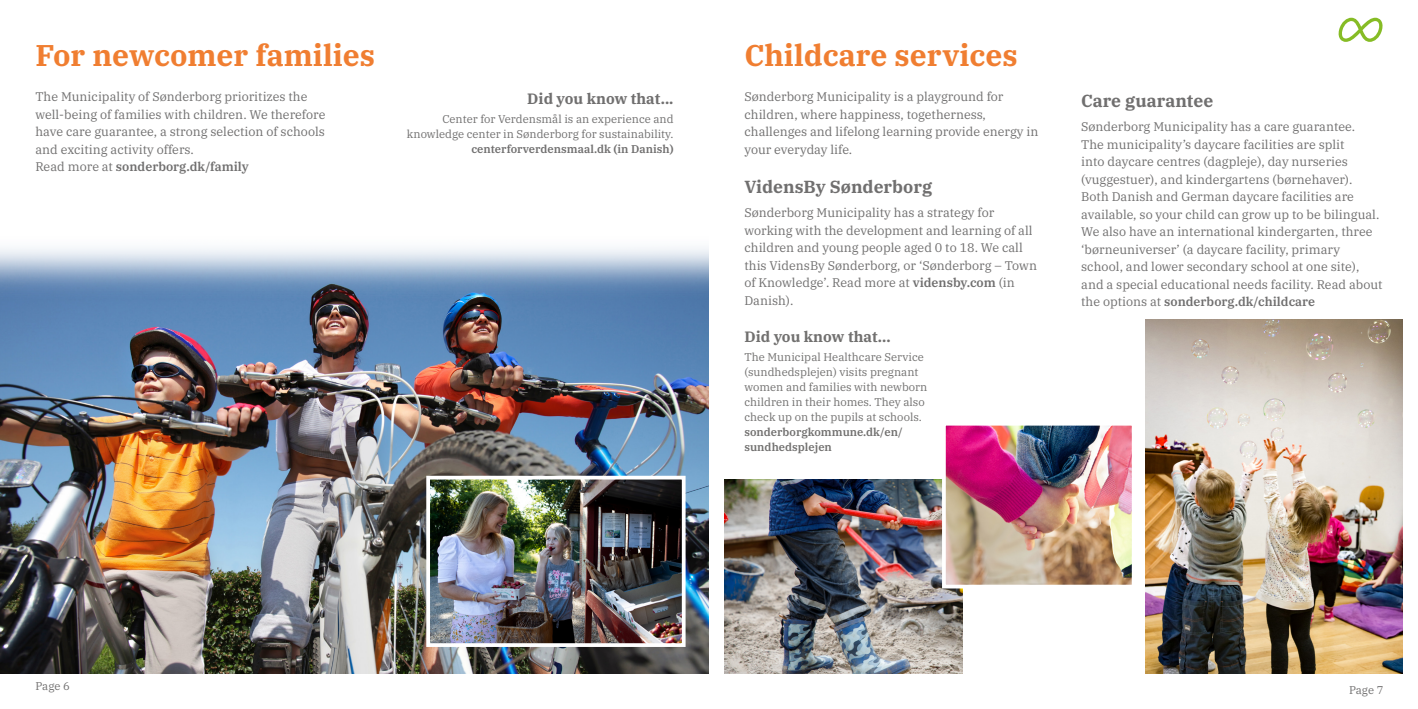
<style>
.page{position:relative;width:1418px;height:709px;background:#fff}
.page>*{position:absolute;margin:0;border:0;box-sizing:border-box;transform-origin:0 0}
.t1{font:700 30px "IBM Plex Serif";color:#f07e31}
.t2{font:700 17.5px "IBM Plex Serif";color:#706f6f}
.t3{font:700 15px "IBM Plex Serif";color:#706f6f}
.t4{font:700 15px "IBM Plex Serif";color:#71706f}
.t5{font:12.5px/17.5px "IBM Plex Serif";color:#706f6f}
.t6{font:11.25px/15px "IBM Plex Serif";color:#71706f}
.t7{font:11.25px/15px "IBM Plex Serif";color:#706f6f;text-align:right}
.t8{font:600 11.25px/15px "IBM Plex Serif";color:#71706f}
.t9{font:600 11.25px "IBM Plex Serif";color:#706f6f}
.s1{font-weight:600}
</style>
<div class="page">
<svg style="left:1338px;top:18px;width:44px;height:24px"></svg>
<img style="left:0;top:248px;width:709px;height:425px">
<img style="left:431px;top:481px;width:249px;height:161px">
<div style="left:426px;top:476px;width:259px;height:171px;border:4px solid #fff"></div>
<img style="left:1145px;top:319px;width:257px;height:354px">
<img style="left:725px;top:480px;width:237px;height:193px">
<img style="left:947px;top:427px;width:183px;height:156px">
<div style="left:942px;top:422px;width:193px;height:166px;border:4px solid #fff"></div>
<h1 class="t1" style="left:35px;top:32px;width:341px">For newcomer families</h1>
<p class="t5" style="left:35px;top:87px;width:291px">The Municipality of Sønderborg prioritizes the well-being of families with children. We therefore have care guarantee, a strong selection of schools and exciting activity offers.<br>Read more at <span class="s1">sonderborg.dk/family</span></p>
<p class="t3" style="left:527px;top:87px;width:148px">Did you know that...</p>
<p class="t7" style="left:407px;top:110px;width:268px">Center for Verdensmål is an experience and knowledge center in Sønderborg for sustainability.</p>
<p class="t9" style="left:471px;top:140px;width:204px">centerforverdensmaal.dk (in Danish)</p>
<h1 class="t1" style="left:744px;top:32px;width:275px">Childcare services</h1>
<p class="t5" style="left:744px;top:87px;width:295px">Sønderborg Municipality is a playground for children, where happiness, togetherness, challenges and lifelong learning provide energy in your everyday life.</p>
<h2 class="t2" style="left:744px;top:172px;width:189px">VidensBy Sønderborg</h2>
<p class="t5" style="left:744px;top:203px;width:294px">Sønderborg Municipality has a strategy for working with the development and learning of all children and young people aged 0 to 18. We call this VidensBy Sønderborg, or ‘Sønderborg – Town of Knowledge’. Read more at <span class="s1">vidensby.com</span> (in Danish).</p>
<p class="t4" style="left:744px;top:325px;width:148px">Did you know that...</p>
<p class="t6" style="left:744px;top:348px;width:184px">The Municipal Healthcare Service (sundhedsplejen) visits pregnant women and families with newborn children in their homes. They also check up on the pupils at schools.</p>
<p class="t8" style="left:744px;top:423px;width:160px">sonderborgkommune.dk/en/ sundhedsplejen</p>
<h2 class="t2" style="left:1081px;top:86px;width:134px">Care guarantee</h2>
<p class="t5" style="left:1081px;top:117px;width:303px">Sønderborg Municipality has a care guarantee.<br>The municipality’s daycare facilities are split<br>into daycare centres (dagpleje), day nurseries (vuggestuer), and kindergartens (børnehaver).<br>Both Danish and German daycare facilities are available, so your child can grow up to be bilingual.<br>We also have an international kindergarten, three ‘børneuniverser’ (a daycare facility, primary school, and lower secondary school at one site), and a special educational needs facility. Read about the options at <span class="s1">sonderborg.dk/childcare</span></p>
<p class="t7" style="left:35px;top:678px;width:36px">Page 6</p>
<p class="t7" style="left:1348px;top:681px;width:36px">Page 7</p>
</div>
